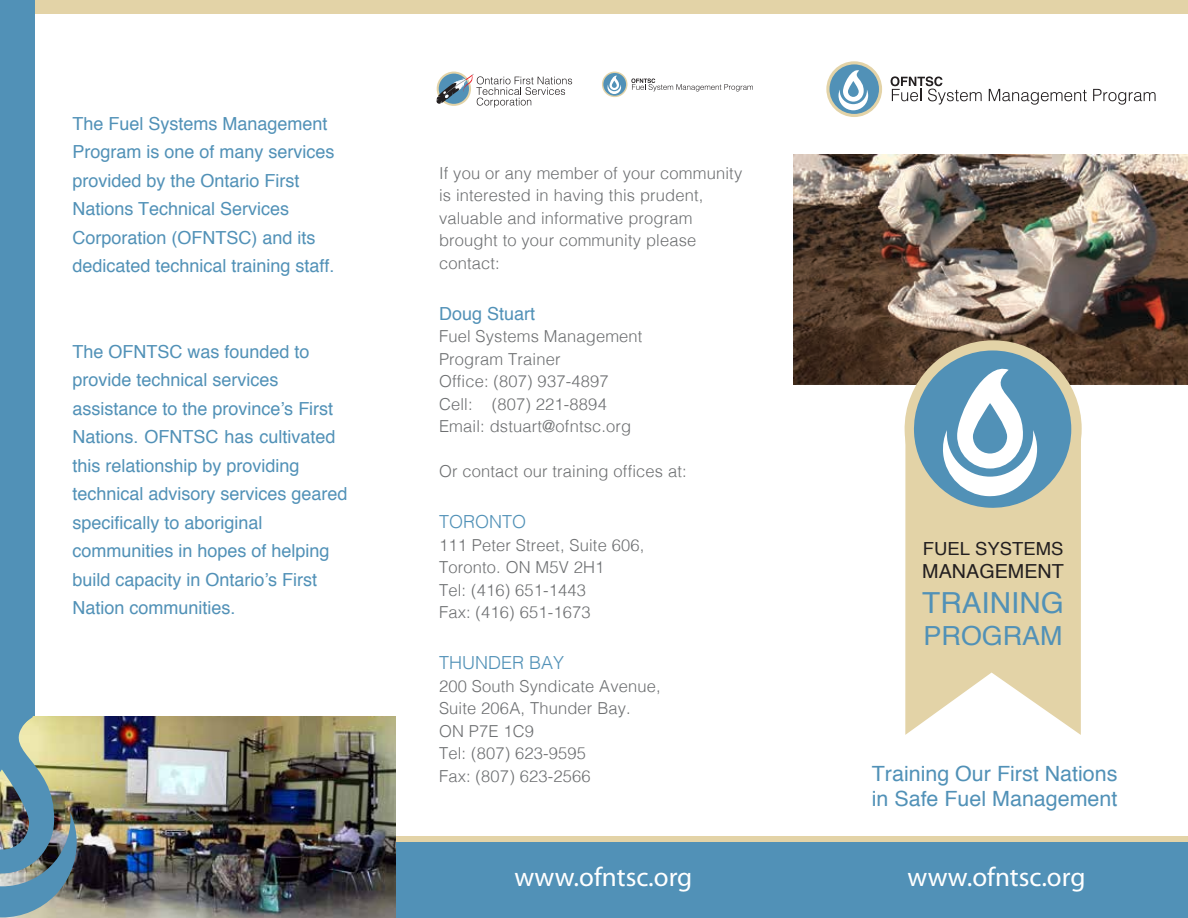
<style>
.page{position:relative;width:1188px;height:918px;background:#fff}
.page>*{position:absolute;margin:0;border:0;box-sizing:border-box;transform-origin:0 0}
.t1{font:28.95px "Helvetica";color:#5191b7}
.t2{font:27px "Myriad Pro";color:#fff}
.t3{font:26.25px "Helvetica";color:#5191b7}
.t4{font:21px/25.2px "Helvetica";color:#5191b7}
.t5{font:19.35px "Helvetica";color:#231f20}
.t6{font:18px/28.5px "Helvetica";color:#5191b7}
.t7{font:300 18px "Helvetica";color:#5191b7}
.t8{font:18px "Helvetica";color:#231f20}
.t9{font:300 16.5px/22.5px "Helvetica";letter-spacing:.01em;color:#6d6f71}
</style>
<div class="page">
<img style="left:793px;top:154px;width:395px;height:231px">
<div style="left:0;top:0;width:1188px;height:14px;background:#e3d3a7"></div>
<div style="left:397px;top:837px;width:791px;height:81px;background:linear-gradient(to right,#e3d3a7,#e3d3a7)"></div>
<div style="left:397px;top:843px;width:791px;height:75px;background:#5191b7"></div>
<div style="left:0;top:0;width:34px;height:750px;background:#5191b7"></div>
<img style="left:0;top:717px;width:396px;height:201px">
<img style="left:0;top:693px;width:77px;height:224px">
<svg style="left:905px;top:519px;width:176px;height:216px;background:#e7d9b3"></svg>
<svg style="left:903px;top:340px;width:179px;height:179px"></svg>
<svg style="left:437px;top:72px;width:34px;height:34px"></svg>
<svg style="left:436px;top:74px;width:136px;height:34px"></svg>
<div style="left:601px;top:71px;width:27px;height:27px;border:1px solid #fff;border-radius:50%"></div>
<svg style="left:602px;top:72px;width:26px;height:25px"></svg>
<svg style="left:603px;top:73px;width:23px;height:23px"></svg>
<svg style="left:606px;top:74px;width:16px;height:21px"></svg>
<svg style="left:631px;top:78px;width:122px;height:13px"></svg>
<div style="left:825px;top:60px;width:58px;height:58px;border:3px solid #fff;border-radius:50%"></div>
<svg style="left:826px;top:61px;width:56px;height:56px"></svg>
<div style="left:829px;top:64px;width:50px;height:50px;background:#5191b7;border-radius:50%"></div>
<svg style="left:836px;top:68px;width:35px;height:45px"></svg>
<svg style="left:891px;top:76px;width:91px;height:29px"></svg>
<svg style="left:989px;top:89px;width:98px;height:16px"></svg>
<svg style="left:1093px;top:89px;width:63px;height:16px"></svg>
<p class="t6" style="left:73px;top:110px;width:264px">The Fuel Systems Management<br>Program is one of many services provided by the Ontario First<br>Nations Technical Services<br>Corporation (OFNTSC) and its dedicated technical training staff.</p>
<p class="t6" style="left:73px;top:338px;width:277px">The OFNTSC was founded to provide technical services assistance to the province’s First<br>Nations. OFNTSC has cultivated this relationship by providing technical advisory services geared specifically to aboriginal communities in hopes of helping build capacity in Ontario’s First<br>Nation communities.</p>
<p class="t9" style="left:439px;top:161px;width:305px">If you or any member of your community is interested in having this prudent, valuable and informative program brought to your community please contact:</p>
<p class="t6" style="left:439px;top:300px;width:98px">Doug Stuart</p>
<p class="t9" style="left:439px;top:324px;width:205px">Fuel Systems Management<br>Program Trainer<br>Office: (807) 937-4897<br>Cell: (807) 221-8894<br>Email: dstuart@ofntsc.org</p>
<p class="t9" style="left:439px;top:459px;width:249px">Or contact our training offices at:</p>
<p class="t7" style="left:439px;top:507px;width:89px">TORONTO</p>
<p class="t9" style="left:439px;top:533px;width:207px">111 Peter Street, Suite 606,<br>Toronto. ON M5V 2H1<br>Tel: (416) 651-1443<br>Fax: (416) 651-1673</p>
<p class="t7" style="left:439px;top:648px;width:127px">THUNDER BAY</p>
<p class="t9" style="left:439px;top:674px;width:223px">200 South Syndicate Avenue,<br>Suite 206A, Thunder Bay.<br>ON P7E 1C9<br>Tel: (807) 623-9595<br>Fax: (807) 623-2566</p>
<h2 class="t2" style="left:514px;top:860px;width:179px">www.ofntsc.org</h2>
<p class="t8" style="left:923px;top:535px;width:142px">FUEL SYSTEMS</p>
<p class="t5" style="left:922px;top:556px;width:143px">MANAGEMENT</p>
<h1 class="t1" style="left:922px;top:580px;width:143px">TRAINING</h1>
<h3 class="t3" style="left:924px;top:615px;width:140px">PROGRAM</h3>
<p class="t4" style="left:872px;top:761px;width:247px">Training Our First Nations in Safe Fuel Management</p>
<h2 class="t2" style="left:908px;top:860px;width:179px">www.ofntsc.org</h2>
</div>
